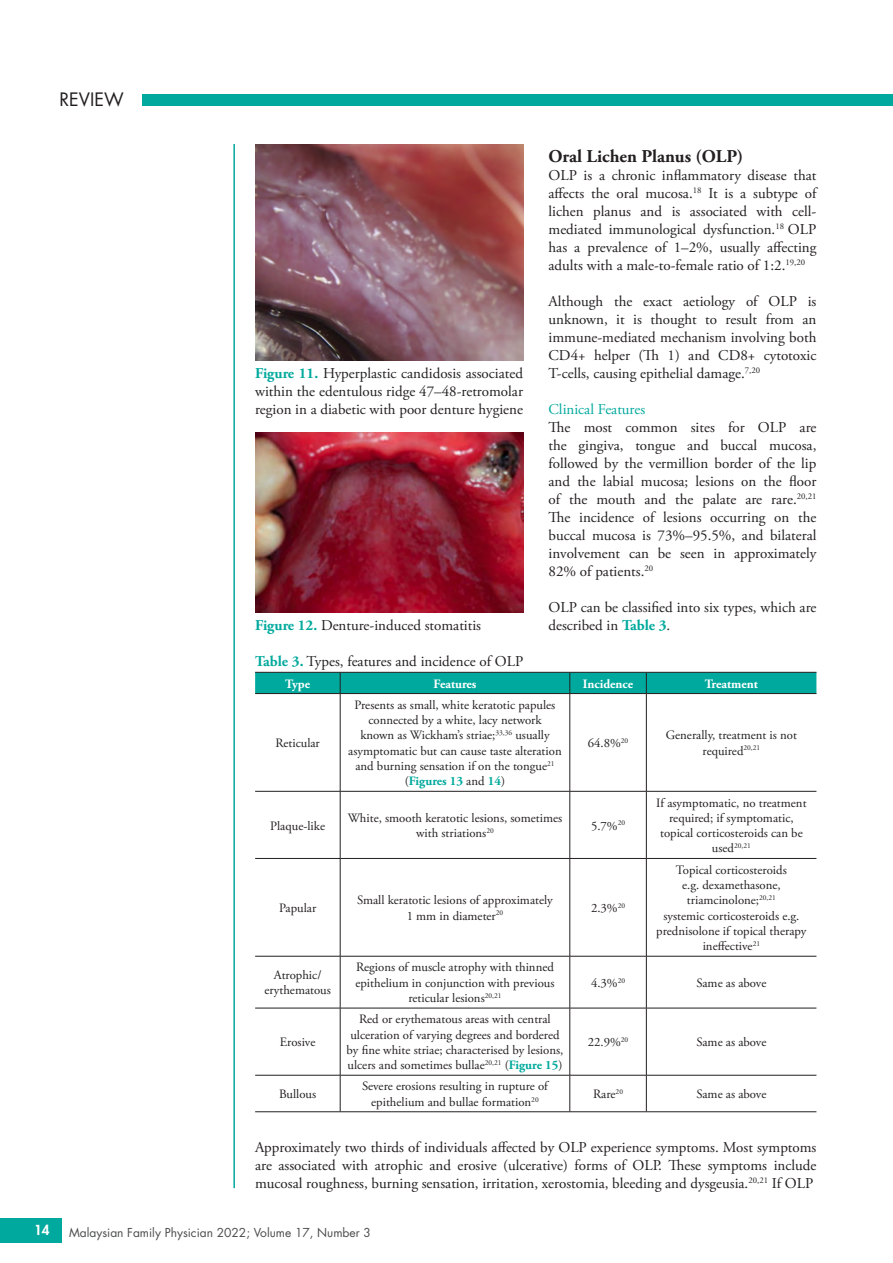
<style>
.page{position:relative;width:893px;height:1263px;background:#fff}
.page>*{position:absolute;margin:0;border:0;box-sizing:border-box;transform-origin:0 0}
.t1{font:700 18px "Adobe Garamond Pro";color:#231f20}
.t2{font:18px "Futura Std";color:#231f20}
.t3{font:15px/18px "Adobe Garamond Pro";color:#231f20;text-align:justify}
.t4{font:15px "Adobe Garamond Pro";color:#00a99d}
.t5{font:800 13.5px "Futura Std";color:#fff}
.t6{font:12.75px/15.3px "Adobe Garamond Pro";color:#231f20;text-align:center}
.t7{font:700 12.75px "Adobe Garamond Pro";color:#fff}
.t8{font:12px "Futura Std";color:#4b4c4d}
.t9{font:7.5px "Adobe Garamond Pro";color:#231f20}
.s1{font-weight:700;color:#00a99d}
.s2{font-size:12.75px}
</style>
<div class="page">
<div style="left:142px;top:95px;width:751px;height:11px;background:#00a99d"></div>
<div style="left:0;top:1218px;width:62px;height:24px;background:#00a99d"></div>
<img style="left:255px;top:432px;width:268px;height:180px">
<img style="left:255px;top:144px;width:268px;height:216px">
<hr style="left:233px;top:144px;width:2px;height:1044px;background:#00a99d">
<div style="left:255px;top:672px;width:561px;height:21px;background:#00a99d"></div>
<hr style="left:255px;top:693px;width:85px;height:1px;background:#231f20">
<hr style="left:340px;top:693px;width:230px;height:1px;background:#231f20">
<hr style="left:340px;top:694px;width:1px;height:97px;background:#231f20">
<hr style="left:570px;top:693px;width:76px;height:1px;background:#231f20">
<hr style="left:570px;top:694px;width:1px;height:97px;background:#231f20">
<hr style="left:646px;top:693px;width:170px;height:1px;background:#231f20">
<hr style="left:646px;top:694px;width:1px;height:97px;background:#231f20">
<hr style="left:255px;top:791px;width:85px;height:1px;background:#231f20">
<hr style="left:340px;top:791px;width:230px;height:1px;background:#231f20">
<hr style="left:340px;top:791px;width:1px;height:67px;background:#231f20">
<hr style="left:570px;top:791px;width:76px;height:1px;background:#231f20">
<hr style="left:570px;top:791px;width:1px;height:67px;background:#231f20">
<hr style="left:646px;top:791px;width:170px;height:1px;background:#231f20">
<hr style="left:646px;top:791px;width:1px;height:67px;background:#231f20">
<hr style="left:255px;top:858px;width:85px;height:1px;background:#231f20">
<hr style="left:340px;top:858px;width:230px;height:1px;background:#231f20">
<hr style="left:340px;top:859px;width:1px;height:97px;background:#231f20">
<hr style="left:570px;top:858px;width:76px;height:1px;background:#231f20">
<hr style="left:570px;top:859px;width:1px;height:97px;background:#231f20">
<hr style="left:646px;top:858px;width:170px;height:1px;background:#231f20">
<hr style="left:646px;top:859px;width:1px;height:97px;background:#231f20">
<hr style="left:255px;top:956px;width:85px;height:1px;background:#231f20">
<hr style="left:340px;top:956px;width:230px;height:1px;background:#231f20">
<hr style="left:340px;top:956px;width:1px;height:52px;background:#231f20">
<hr style="left:570px;top:956px;width:76px;height:1px;background:#231f20">
<hr style="left:570px;top:956px;width:1px;height:52px;background:#231f20">
<hr style="left:646px;top:956px;width:170px;height:1px;background:#231f20">
<hr style="left:646px;top:956px;width:1px;height:52px;background:#231f20">
<hr style="left:255px;top:1008px;width:85px;height:1px;background:#231f20">
<hr style="left:340px;top:1008px;width:230px;height:1px;background:#231f20">
<hr style="left:340px;top:1008px;width:1px;height:67px;background:#231f20">
<hr style="left:570px;top:1008px;width:76px;height:1px;background:#231f20">
<hr style="left:570px;top:1008px;width:1px;height:67px;background:#231f20">
<hr style="left:646px;top:1008px;width:170px;height:1px;background:#231f20">
<hr style="left:646px;top:1008px;width:1px;height:67px;background:#231f20">
<hr style="left:255px;top:1075px;width:85px;height:1px;background:#231f20">
<hr style="left:340px;top:1075px;width:230px;height:1px;background:#231f20">
<hr style="left:340px;top:1075px;width:1px;height:36px;background:#231f20">
<hr style="left:570px;top:1075px;width:76px;height:1px;background:#231f20">
<hr style="left:570px;top:1075px;width:1px;height:36px;background:#231f20">
<hr style="left:646px;top:1075px;width:170px;height:1px;background:#231f20">
<hr style="left:646px;top:1075px;width:1px;height:36px;background:#231f20">
<hr style="left:255px;top:1111px;width:85px;height:1px;background:#231f20">
<hr style="left:340px;top:1111px;width:230px;height:1px;background:#231f20">
<hr style="left:570px;top:1111px;width:76px;height:1px;background:#231f20">
<hr style="left:646px;top:1111px;width:170px;height:1px;background:#231f20">
<p class="t2" style="left:60px;top:88px;width:66px">REVIEW</p>
<p class="t3" style="left:255px;top:365px;width:269px"><span class="s1">Figure 11.</span> Hyperplastic candidosis associated within the edentulous ridge 47–48-retromolar region in a diabetic with poor denture hygiene</p>
<p class="t3" style="left:255px;top:617px;width:227px"><span class="s1">Figure 12.</span> Denture-induced stomatitis</p>
<p class="t1" style="left:549px;top:146px;width:196px">Oral Lichen Planus (OLP)</p>
<p class="t3" style="left:549px;top:167px;width:269px">OLP is a chronic inflammatory disease that affects the oral mucosa.<sup>18</sup> It is a subtype of lichen planus and is associated with cell&shy;mediated immunological dysfunction.<sup>18</sup> OLP has a prevalence of 1–2%, usually affecting adults with a male-to-female ratio of 1:2.<sup>19,20</sup></p>
<p class="t3" style="left:549px;top:293px;width:269px">Although the exact aetiology of OLP is unknown, it is thought to result from an immune-mediated mechanism involving both CD4+ helper (Th 1) and CD8+ cytotoxic T-cells, causing epithelial damage.<sup>7,20</sup></p>
<p class="t4" style="left:549px;top:400px;width:98px">Clinical Features</p>
<p class="t3" style="left:549px;top:419px;width:269px">The most common sites for OLP are the gingiva, tongue and buccal mucosa, followed by the vermillion border of the lip and the labial mucosa; lesions on the floor of the mouth and the palate are rare.<sup>20,21<br></sup>The incidence of lesions occurring on the buccal mucosa is 73%–95.5%, and bilateral involvement can be seen in approximately 82% of patients.<sup>20</sup></p>
<p class="t3" style="left:549px;top:599px;width:269px">OLP can be classified into six types, which are described in <span class="s1">Table 3</span>.</p>
<p class="t3" style="left:255px;top:653px;width:270px"><span class="s1">Table 3.</span> Types, features and incidence of OLP</p>
<p class="t7" style="left:285px;top:676px;width:27px">Type</p>
<p class="t7" style="left:433px;top:676px;width:44px">Features</p>
<p class="t7" style="left:583px;top:676px;width:52px">Incidence</p>
<p class="t7" style="left:705px;top:676px;width:55px">Treatment</p>
<p class="t6" style="left:275px;top:736px;width:46px">Reticular</p>
<p class="t6" style="left:348px;top:697px;width:215px">Presents as small, white keratotic papules connected by a white, lacy network<br>known as Wickham’s striae;<sup>33,36</sup> usually asymptomatic but can cause taste alteration and burning sensation if on the tongue<sup>21 </sup>(<span class="s1">Figures 13</span> and <span class="s1">14</span>)</p>
<p class="t6" style="left:588px;top:736px;width:42px">64.8%<sup>20</sup></p>
<p class="t6" style="left:666px;top:728px;width:133px">Generally, treatment is not required<sup>20,21</sup></p>
<p class="t6" style="left:270px;top:818px;width:56px">Plaque-like</p>
<p class="t6" style="left:348px;top:811px;width:216px">White, smooth keratotic lesions, sometimes with striations<sup>20</sup></p>
<p class="t6" style="left:591px;top:818px;width:36px">5.7%<sup>20</sup></p>
<p class="t6" style="left:279px;top:901px;width:39px">Papular</p>
<p class="t6" style="left:357px;top:893px;width:197px">Small keratotic lesions of approximately<br>1 mm in diameter<sup>20</sup></p>
<p class="t6" style="left:591px;top:901px;width:36px">2.3%<sup>20</sup></p>
<p class="t6" style="left:656px;top:795px;width:152px">If asymptomatic, no treatment required; if symptomatic, topical corticosteroids can be</p>
<p class="t9" style="left:712px;top:841px;width:40px"><span class="s2">used</span>20,21</p>
<p class="t6" style="left:656px;top:862px;width:152px">Topical corticosteroids<br>e.g. dexamethasone, triamcinolone;<sup>20,21<br></sup>systemic corticosteroids e.g. prednisolone if topical therapy ineffective<sup>21</sup></p>
<p class="t6" style="left:264px;top:968px;width:68px">Atrophic/ erythematous</p>
<p class="t6" style="left:355px;top:960px;width:201px">Regions of muscle atrophy with thinned epithelium in conjunction with previous reticular lesions<sup>20,21</sup></p>
<p class="t6" style="left:280px;top:1035px;width:37px">Erosive</p>
<p class="t6" style="left:347px;top:1012px;width:218px">Red or erythematous areas with central ulceration of varying degrees and bordered by fine white striae; characterised by lesions, ulcers and sometimes bullae<sup>20,21</sup> (<span class="s1">Figure 15</span>)</p>
<p class="t6" style="left:591px;top:975px;width:36px">4.3%<sup>20</sup></p>
<p class="t6" style="left:696px;top:975px;width:71px">Same as above</p>
<p class="t6" style="left:588px;top:1035px;width:42px">22.9%<sup>20</sup></p>
<p class="t6" style="left:696px;top:1035px;width:71px">Same as above</p>
<p class="t6" style="left:279px;top:1087px;width:39px">Bullous</p>
<p class="t6" style="left:362px;top:1079px;width:187px">Severe erosions resulting in rupture of epithelium and bullae formation<sup>20</sup></p>
<p class="t6" style="left:593px;top:1087px;width:31px">Rare<sup>20</sup></p>
<p class="t6" style="left:696px;top:1087px;width:71px">Same as above</p>
<p class="t3" style="left:255px;top:1139px;width:563px">Approximately two thirds of individuals affected by OLP experience symptoms. Most symptoms are associated with atrophic and erosive (ulcerative) forms of OLP. These symptoms include mucosal roughness, burning sensation, irritation, xerostomia, bleeding and dysgeusia.<sup>20,21</sup> If OLP</p>
<p class="t5" style="left:34px;top:1221px;width:17px">14</p>
<p class="t8" style="left:69px;top:1225px;width:303px">Malaysian Family Physician 2022; Volume 17, Number 3</p>
</div>
